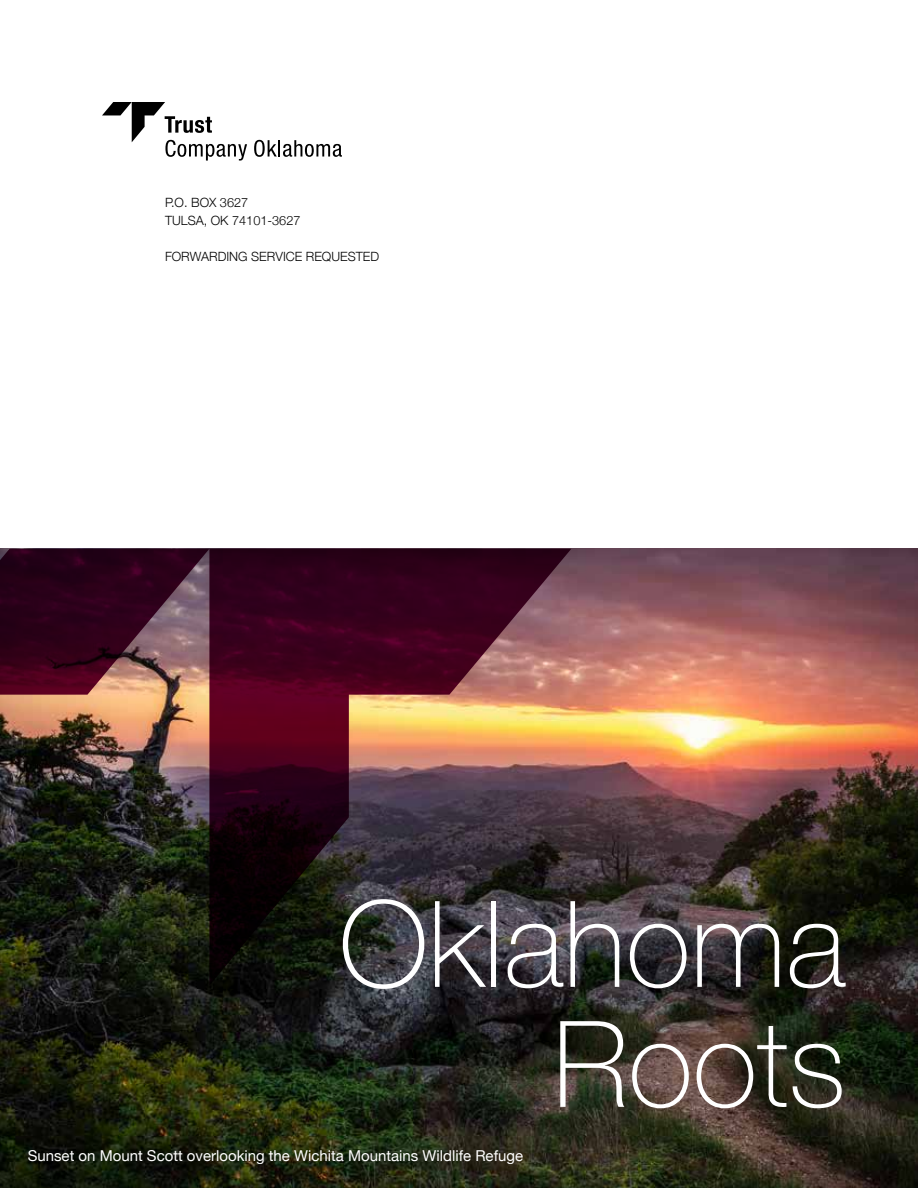
<style>
.page{position:relative;width:918px;height:1188px;background:#fff}
.page>*{position:absolute;margin:0;border:0;box-sizing:border-box;transform-origin:0 0}
.t1{font:100 120px/120px "Helvetica Neue";color:#fff;text-align:right}
.t2{font:15px "Helvetica Neue";color:#fff}
.t3{font:300 12.75px/18px "Helvetica Neue";color:#000}
</style>
<div class="page">
<img style="left:0;top:549px;width:918px;height:639px">
<svg style="left:0;top:549px;width:209px;height:146px;background:#502434"></svg>
<img style="left:209px;top:549px;width:362px;height:436px">
<svg style="left:254px;top:140px;width:88px;height:17px"></svg>
<svg style="left:102px;top:102px;width:145px;height:59px"></svg>
<p class="t3" style="left:165px;top:193px;width:137px">P.O. BOX 3627<br>TULSA, OK 74101-3627</p>
<p class="t3" style="left:165px;top:247px;width:216px">FORWARDING SERVICE REQUESTED</p>
<h1 class="t1" style="left:339px;top:879px;width:508px">Oklahoma<br>Roots</h1>
<p class="t2" style="left:28px;top:1145px;width:497px">Sunset on Mount Scott overlooking the Wichita Mountains Wildlife Refuge</p>
</div>
